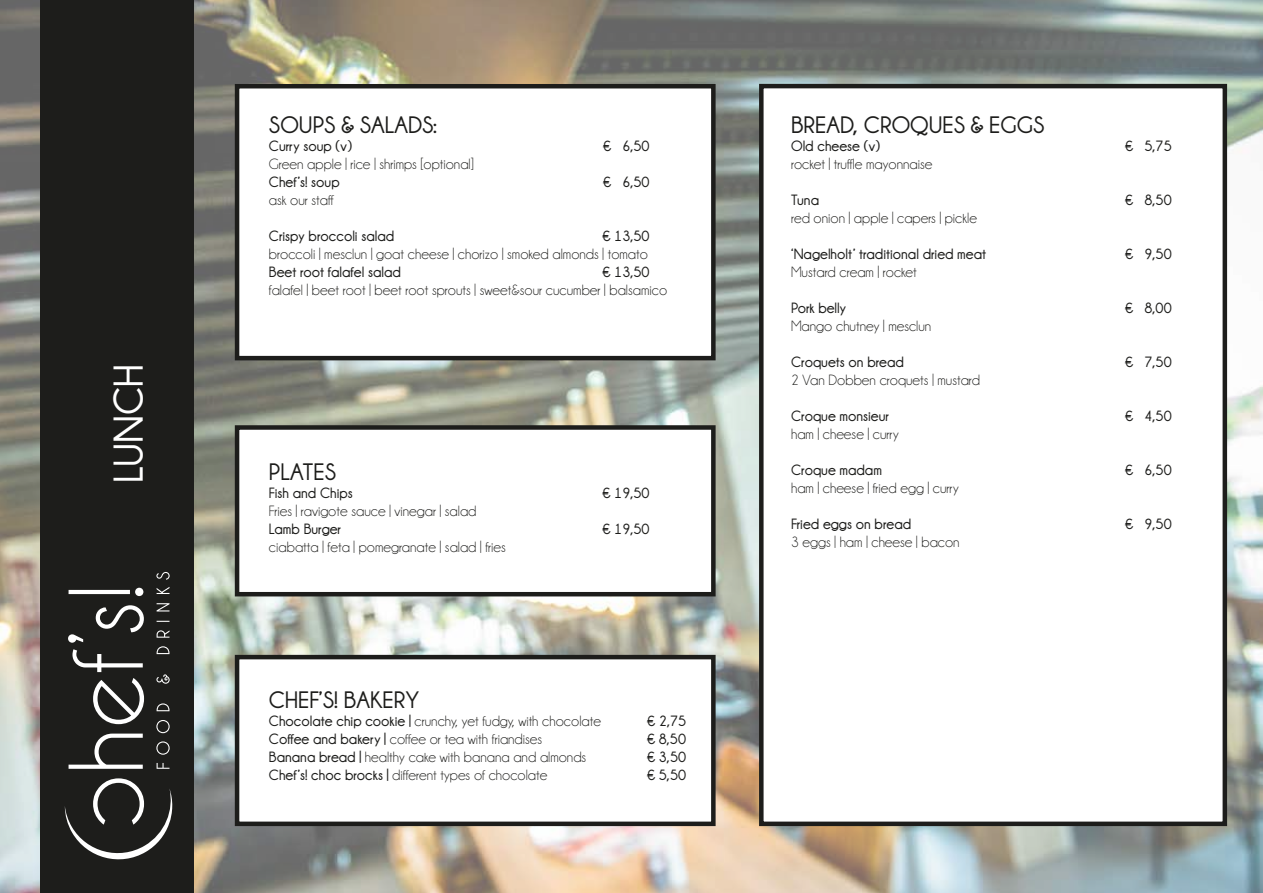
<style>
.page{position:relative;width:1263px;height:893px;background:#fff}
.page>*{position:absolute;margin:0;border:0;box-sizing:border-box;transform-origin:0 0}
.t1{font:700 42px "Champagne&Limousines";color:#fff}
.t2{font:700 24px "Champagne&Limousines";color:#1d1d1b}
.t3{font:15px "Champagne&Limousines";color:#1d1d1b}
.t4{font:700 15px "Champagne&Limousines";color:#1d1d1b}
.s1{font-weight:700}
</style>
<div class="page">
<img style="left:0;top:0;width:1263px;height:893px">
<div style="left:40px;top:0;width:153px;height:893px;background:#1d1d1b"></div>
<svg style="left:156px;top:572px;width:14px;height:197px"></svg>
<svg style="left:68px;top:588px;width:76px;height:181px"></svg>
<svg style="left:65px;top:778px;width:107px;height:81px"></svg>
<div style="left:237px;top:86px;width:476px;height:272px;background:#fff"></div>
<div style="left:235px;top:84px;width:481px;height:276px;border:4px solid #1d1d1b"></div>
<div style="left:237px;top:657px;width:476px;height:167px;background:#fff"></div>
<div style="left:235px;top:655px;width:481px;height:171px;border:4px solid #1d1d1b"></div>
<div style="left:237px;top:427px;width:476px;height:167px;background:#fff"></div>
<div style="left:235px;top:425px;width:481px;height:171px;border:4px solid #1d1d1b"></div>
<div style="left:761px;top:86px;width:464px;height:738px;background:#fff"></div>
<div style="left:759px;top:84px;width:468px;height:742px;border:4px solid #1d1d1b"></div>
<h1 class="t1" style="left:105px;top:483px;width:120px;rotate:-90deg">LUNCH</h1>
<h2 class="t2" style="left:269px;top:111px;width:170px">SOUPS &amp; SALADS:</h2>
<p class="t4" style="left:269px;top:137px;width:85px">Curry soup (v)</p>
<p class="t4" style="left:603px;top:137px;width:48px">€ 6,50</p>
<p class="t3" style="left:269px;top:155px;width:206px">Green apple | rice | shrimps [optional]</p>
<p class="t4" style="left:269px;top:173px;width:72px">Chef’s! soup</p>
<p class="t4" style="left:603px;top:173px;width:48px">€ 6,50</p>
<p class="t3" style="left:269px;top:191px;width:66px">ask our staff</p>
<p class="t4" style="left:269px;top:227px;width:127px">Crispy broccoli salad</p>
<p class="t4" style="left:602px;top:227px;width:49px">€ 13,50</p>
<p class="t3" style="left:269px;top:245px;width:380px">broccoli | mesclun | goat cheese | chorizo | smoked almonds | tomato</p>
<p class="t4" style="left:269px;top:263px;width:133px">Beet root falafel salad</p>
<p class="t4" style="left:602px;top:263px;width:49px">€ 13,50</p>
<p class="t3" style="left:269px;top:281px;width:400px">falafel | beet root | beet root sprouts | sweet&amp;sour cucumber | balsamico</p>
<h2 class="t2" style="left:269px;top:459px;width:69px">PLATES</h2>
<p class="t4" style="left:269px;top:485px;width:85px">Fish and Chips</p>
<p class="t4" style="left:602px;top:485px;width:49px">€ 19,50</p>
<p class="t3" style="left:269px;top:503px;width:209px">Fries | ravigote sauce | vinegar | salad</p>
<p class="t4" style="left:269px;top:521px;width:74px">Lamb Burger</p>
<p class="t4" style="left:602px;top:521px;width:49px">€ 19,50</p>
<p class="t3" style="left:269px;top:539px;width:238px">ciabatta | feta | pomegranate | salad | fries</p>
<h2 class="t2" style="left:269px;top:686px;width:152px">CHEF’S! BAKERY</h2>
<p class="t3" style="left:269px;top:712px;width:334px"><span class="s1">Chocolate chip cookie |</span> crunchy, yet fudgy, with chocolate</p>
<p class="t4" style="left:647px;top:712px;width:41px">€ 2,75</p>
<p class="t3" style="left:269px;top:730px;width:275px"><span class="s1">Coffee and bakery |</span> coffee or tea with friandises</p>
<p class="t4" style="left:647px;top:730px;width:41px">€ 8,50</p>
<p class="t3" style="left:269px;top:748px;width:319px"><span class="s1">Banana bread |</span> healthy cake with banana and almonds</p>
<p class="t4" style="left:647px;top:748px;width:41px">€ 3,50</p>
<p class="t3" style="left:269px;top:766px;width:280px"><span class="s1">Chef’s! choc brocks |</span> different types of chocolate</p>
<p class="t4" style="left:647px;top:766px;width:41px">€ 5,50</p>
<h2 class="t2" style="left:791px;top:111px;width:255px">BREAD, CROQUES &amp; EGGS</h2>
<p class="t4" style="left:791px;top:137px;width:91px">Old cheese (v)</p>
<p class="t4" style="left:1125px;top:137px;width:48px">€ 5,75</p>
<p class="t3" style="left:791px;top:155px;width:143px">rocket | truffle mayonnaise</p>
<p class="t4" style="left:791px;top:191px;width:30px">Tuna</p>
<p class="t4" style="left:1125px;top:191px;width:48px">€ 8,50</p>
<p class="t3" style="left:791px;top:209px;width:187px">red onion | apple | capers | pickle</p>
<p class="t4" style="left:791px;top:245px;width:196px">‘Nagelholt’ traditional dried meat</p>
<p class="t4" style="left:1125px;top:245px;width:48px">€ 9,50</p>
<p class="t3" style="left:791px;top:263px;width:127px">Mustard cream | rocket</p>
<p class="t4" style="left:791px;top:299px;width:57px">Pork belly</p>
<p class="t4" style="left:1125px;top:299px;width:48px">€ 8,00</p>
<p class="t3" style="left:791px;top:317px;width:142px">Mango chutney | mesclun</p>
<p class="t4" style="left:791px;top:353px;width:114px">Croquets on bread</p>
<p class="t4" style="left:1125px;top:353px;width:48px">€ 7,50</p>
<p class="t3" style="left:791px;top:371px;width:190px">2 Van Dobben croquets | mustard</p>
<p class="t4" style="left:791px;top:407px;width:99px">Croque monsieur</p>
<p class="t4" style="left:1125px;top:407px;width:48px">€ 4,50</p>
<p class="t3" style="left:791px;top:425px;width:109px">ham | cheese | curry</p>
<p class="t4" style="left:791px;top:461px;width:92px">Croque madam</p>
<p class="t4" style="left:1125px;top:461px;width:48px">€ 6,50</p>
<p class="t3" style="left:791px;top:479px;width:169px">ham | cheese | fried egg | curry</p>
<p class="t4" style="left:791px;top:515px;width:122px">Fried eggs on bread</p>
<p class="t4" style="left:1125px;top:515px;width:48px">€ 9,50</p>
<p class="t3" style="left:791px;top:533px;width:170px">3 eggs | ham | cheese | bacon</p>
</div>
